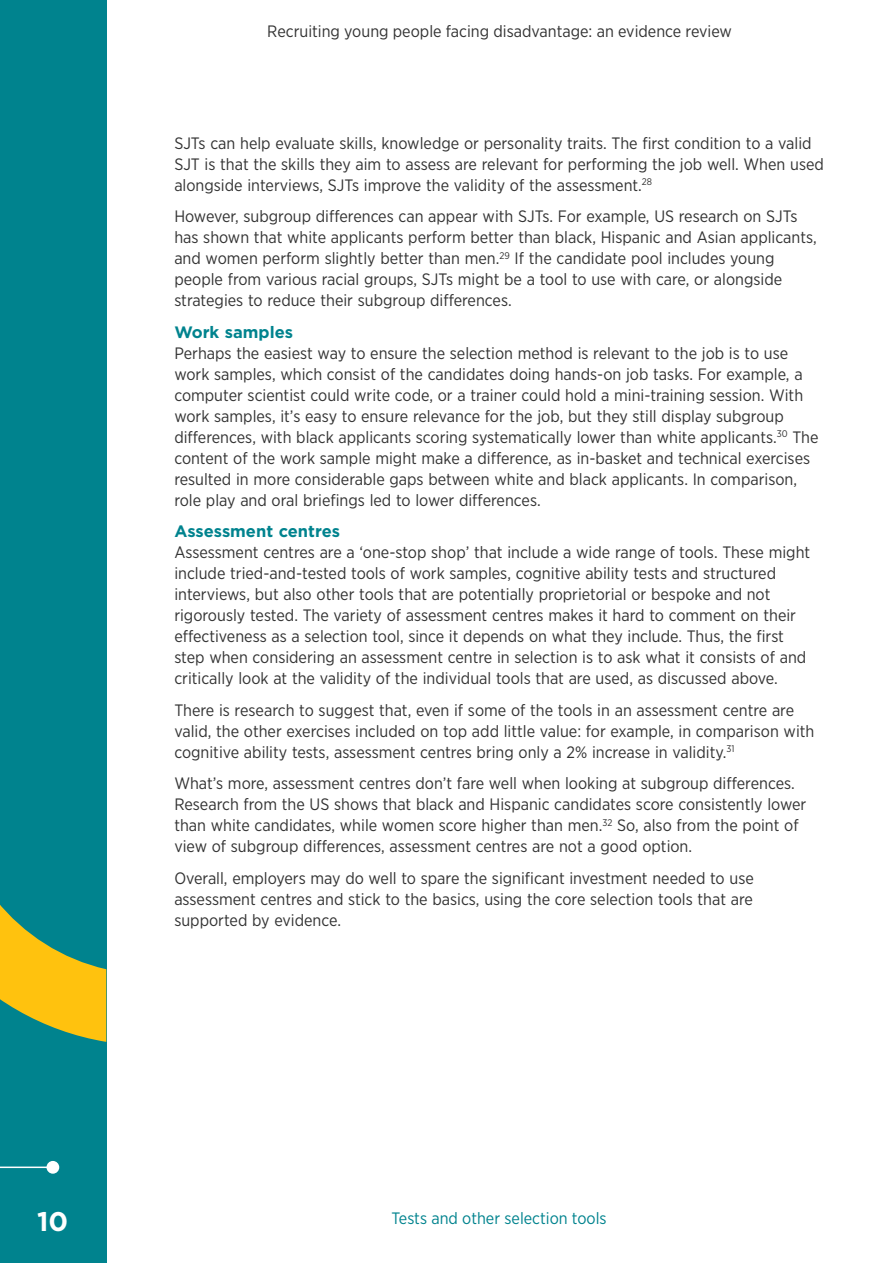
<style>
.page{position:relative;width:893px;height:1263px;background:#fff}
.page>*{position:absolute;margin:0;border:0;box-sizing:border-box;transform-origin:0 0}
.t1{font:700 27px "Gotham";color:#fff}
.B_body{font:16.5px/21px "Gotham Narrow";color:#333}
.Subhead_1{font:700 16.5px "Gotham";color:#00838e}
.t2{font:16.5px "Gotham Narrow";color:#00838e}
</style>
<div class="page">
<hr style="left:892px;top:0;width:1px;height:1263px;background:#00838e">
<svg style="left:892px;top:770px;width:1px;height:272px"></svg>
<hr style="left:753px;top:1166px;width:140px;height:2px;background:#fff">
<div style="left:0;top:0;width:106px;height:1263px;background:#00838e"></div>
<svg style="left:0;top:905px;width:106px;height:137px"></svg>
<hr style="left:0;top:1166px;width:53px;height:2px;background:#fff">
<div style="left:47px;top:1161px;width:12px;height:13px;background:#fff;border-radius:50%"></div>
<p class="B_body" style="left:267px;top:20px;width:466px">Recruiting young people facing disadvantage: an evidence review</p>
<p class="B_body" style="left:174px;top:132px;width:651px">SJTs can help evaluate skills, knowledge or personality traits. The first condition to a valid<br>SJT is that the skills they aim to assess are relevant for performing the job well. When used alongside interviews, SJTs improve the validity of the assessment.<sup>28</sup></p>
<p class="B_body" style="left:174px;top:205px;width:644px">However, subgroup differences can appear with SJTs. For example, US research on SJTs has shown that white applicants perform better than black, Hispanic and Asian applicants, and women perform slightly better than men.<sup>29</sup> If the candidate pool includes young people from various racial groups, SJTs might be a tool to use with care, or alongside strategies to reduce their subgroup differences.</p>
<h1 class="Subhead_1" style="left:174px;top:321px;width:120px">Work samples</h1>
<p class="B_body" style="left:174px;top:342px;width:646px">Perhaps the easiest way to ensure the selection method is relevant to the job is to use work samples, which consist of the candidates doing hands-on job tasks. For example, a computer scientist could write code, or a trainer could hold a mini-training session. With work samples, it’s easy to ensure relevance for the job, but they still display subgroup differences, with black applicants scoring systematically lower than white applicants.<sup>30</sup> The content of the work sample might make a difference, as in-basket and technical exercises resulted in more considerable gaps between white and black applicants. In comparison, role play and oral briefings led to lower differences.</p>
<h1 class="Subhead_1" style="left:174px;top:520px;width:167px">Assessment centres</h1>
<p class="B_body" style="left:174px;top:541px;width:637px">Assessment centres are a ‘one-stop shop’ that include a wide range of tools. These might include tried-and-tested tools of work samples, cognitive ability tests and structured interviews, but also other tools that are potentially proprietorial or bespoke and not rigorously tested. The variety of assessment centres makes it hard to comment on their effectiveness as a selection tool, since it depends on what they include. Thus, the first step when considering an assessment centre in selection is to ask what it consists of and critically look at the validity of the individual tools that are used, as discussed above.</p>
<p class="B_body" style="left:174px;top:699px;width:642px">There is research to suggest that, even if some of the tools in an assessment centre are valid, the other exercises included on top add little value: for example, in comparison with cognitive ability tests, assessment centres bring only a 2% increase in validity.<sup>31</sup></p>
<p class="B_body" style="left:174px;top:772px;width:633px">What’s more, assessment centres don’t fare well when looking at subgroup differences.<br>Research from the US shows that black and Hispanic candidates score consistently lower than white candidates, while women score higher than men.<sup>32</sup> So, also from the point of view of subgroup differences, assessment centres are not a good option.</p>
<p class="B_body" style="left:174px;top:867px;width:581px;text-align:justify">Overall, employers may do well to spare the significant investment needed to use assessment centres and stick to the basics, using the core selection tools that are supported by evidence.</p>
<h1 class="t1" style="left:37px;top:1204px;width:33px">10</h1>
<p class="t2" style="left:392px;top:1208px;width:217px">Tests and other selection tools</p>
</div>
